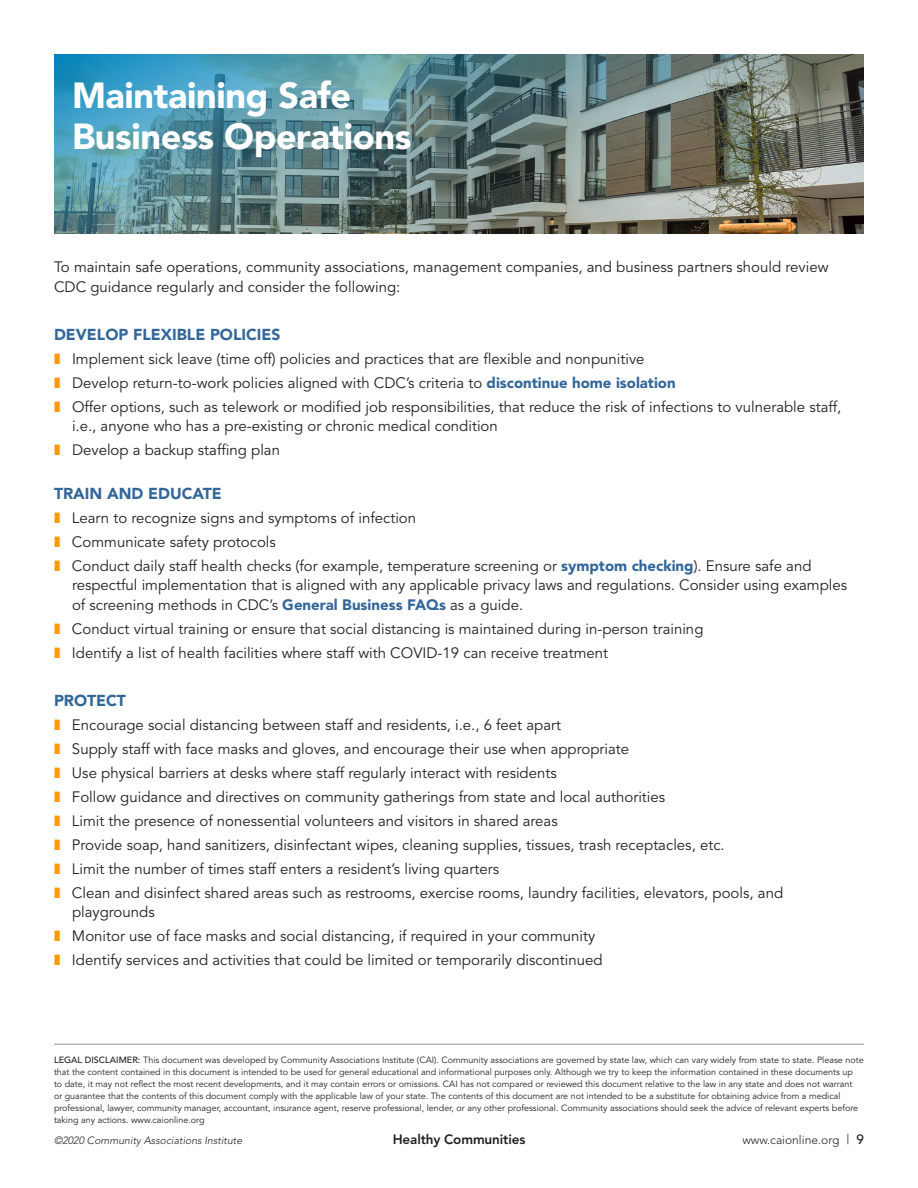
<style>
.page{position:relative;width:918px;height:1188px;background:#fff}
.page>*{position:absolute;margin:0;border:0;box-sizing:border-box;transform-origin:0 0}
.CAIdoc_page_head{font:900 36px/40.5px "Avenir";letter-spacing:-.01em;color:#fff}
.CAIdoc_subhead{font:900 15.75px "Avenir";color:#369}
.CAIdoc_bullet_text{font:15px/19.5px "Avenir";color:#231f20}
.CAIdoc_body_text{font:15px/19.5px "Avenir";color:#231f20}
.t1{font:800 13.5px "Avenir";letter-spacing:-.01em;color:#231f20}
.t2{font:300 12px "Avenir";color:#231f20}
.t3{font:italic 300 10.5px "Avenir";color:#231f20}
.t4{font:9px/12px "Avenir";color:#231f20}
.s1{font-weight:900;color:#369}
.s2{font-weight:500}
.s3{font-size:13.5px}
.s4{font-weight:500;font-size:13.5px}
</style>
<div class="page">
<hr style="left:54px;top:1044px;width:810px;height:1px;background:#939598">
<img style="left:54px;top:54px;width:810px;height:180px">
<p class="CAIdoc_page_head" style="left:72px;top:75px;width:341px">Maintaining Safe<br>Business Operations</p>
<p class="CAIdoc_body_text" style="left:54px;top:258px;width:776px">To maintain safe operations, community associations, management companies, and business partners should review<br>CDC guidance regularly and consider the following:</p>
<p class="CAIdoc_subhead" style="left:54px;top:325px;width:228px">DEVELOP FLEXIBLE POLICIES</p>
<p class="CAIdoc_bullet_text" style="left:72px;top:349px;width:574px">Implement sick leave (time off) policies and practices that are flexible and nonpunitive</p>
<p class="CAIdoc_bullet_text" style="left:72px;top:373px;width:605px">Develop return-to-work policies aligned with CDC’s criteria to <span class="s1">discontinue home isolation</span></p>
<p class="CAIdoc_bullet_text" style="left:72px;top:397px;width:771px">Offer options, such as telework or modified job responsibilities, that reduce the risk of infections to vulnerable staff, i.e., anyone who has a pre-existing or chronic medical condition</p>
<p class="CAIdoc_bullet_text" style="left:72px;top:441px;width:210px">Develop a backup staffing plan</p>
<p class="CAIdoc_subhead" style="left:54px;top:484px;width:169px">TRAIN AND EDUCATE</p>
<p class="CAIdoc_bullet_text" style="left:72px;top:508px;width:346px">Learn to recognize signs and symptoms of infection</p>
<p class="CAIdoc_bullet_text" style="left:72px;top:532px;width:205px">Communicate safety protocols</p>
<p class="CAIdoc_bullet_text" style="left:72px;top:556px;width:777px">Conduct daily staff health checks (for example, temperature screening or <span class="s1">symptom checking</span>). Ensure safe and respectful implementation that is aligned with any applicable privacy laws and regulations. Consider using examples of screening methods in CDC’s <span class="s1">General Business FAQs</span> as a guide.</p>
<p class="CAIdoc_bullet_text" style="left:72px;top:619px;width:633px">Conduct virtual training or ensure that social distancing is maintained during in-person training</p>
<p class="CAIdoc_bullet_text" style="left:72px;top:643px;width:538px">Identify a list of health facilities where staff with COVID-19 can receive treatment</p>
<p class="CAIdoc_subhead" style="left:54px;top:691px;width:74px">PROTECT</p>
<p class="CAIdoc_bullet_text" style="left:72px;top:715px;width:491px">Encourage social distancing between staff and residents, i.e., 6 feet apart</p>
<p class="CAIdoc_bullet_text" style="left:72px;top:739px;width:559px">Supply staff with face masks and gloves, and encourage their use when appropriate</p>
<p class="CAIdoc_bullet_text" style="left:72px;top:763px;width:486px">Use physical barriers at desks where staff regularly interact with residents</p>
<p class="CAIdoc_bullet_text" style="left:72px;top:787px;width:595px">Follow guidance and directives on community gatherings from state and local authorities</p>
<p class="CAIdoc_bullet_text" style="left:72px;top:811px;width:487px">Limit the presence of nonessential volunteers and visitors in shared areas</p>
<p class="CAIdoc_bullet_text" style="left:72px;top:835px;width:654px">Provide soap, hand sanitizers, disinfectant wipes, cleaning supplies, tissues, trash receptacles, etc.</p>
<p class="CAIdoc_bullet_text" style="left:72px;top:859px;width:429px">Limit the number of times staff enters a resident’s living quarters</p>
<p class="CAIdoc_bullet_text" style="left:72px;top:883px;width:713px">Clean and disinfect shared areas such as restrooms, exercise rooms, laundry facilities, elevators, pools, and playgrounds</p>
<p class="CAIdoc_bullet_text" style="left:72px;top:927px;width:525px">Monitor use of face masks and social distancing, if required in your community</p>
<p class="CAIdoc_bullet_text" style="left:72px;top:951px;width:532px">Identify services and activities that could be limited or temporarily discontinued</p>
<p class="t4" style="left:54px;top:1054px;width:811px"><span class="s2">LEGAL DISCLAIMER:</span> This document was developed by Community Associations Institute (CAI). Community associations are governed by state law, which can vary widely from state to state. Please note that the content contained in this document is intended to be used for general educational and informational purposes only. Although we try to keep the information contained in these documents up<br>to date, it may not reflect the most recent developments, and it may contain errors or omissions. CAI has not compared or reviewed this document relative to the law in any state and does not warrant<br>or guarantee that the contents of this document comply with the applicable law of your state. The contents of this document are not intended to be a substitute for obtaining advice from a medical professional, lawyer, community manager, accountant, insurance agent, reserve professional, lender, or any other professional. Community associations should seek the advice of relevant experts before taking any actions. www.caionline.org</p>
<p class="t3" style="left:54px;top:1135px;width:190px">©2020 Community Associations Institute</p>
<p class="t1" style="left:393px;top:1132px;width:134px">Healthy Communities</p>
<p class="t2" style="left:743px;top:1133px;width:123px">www.caionline.org <span class="s3">|</span> <span class="s4">9</span></p>
</div>
